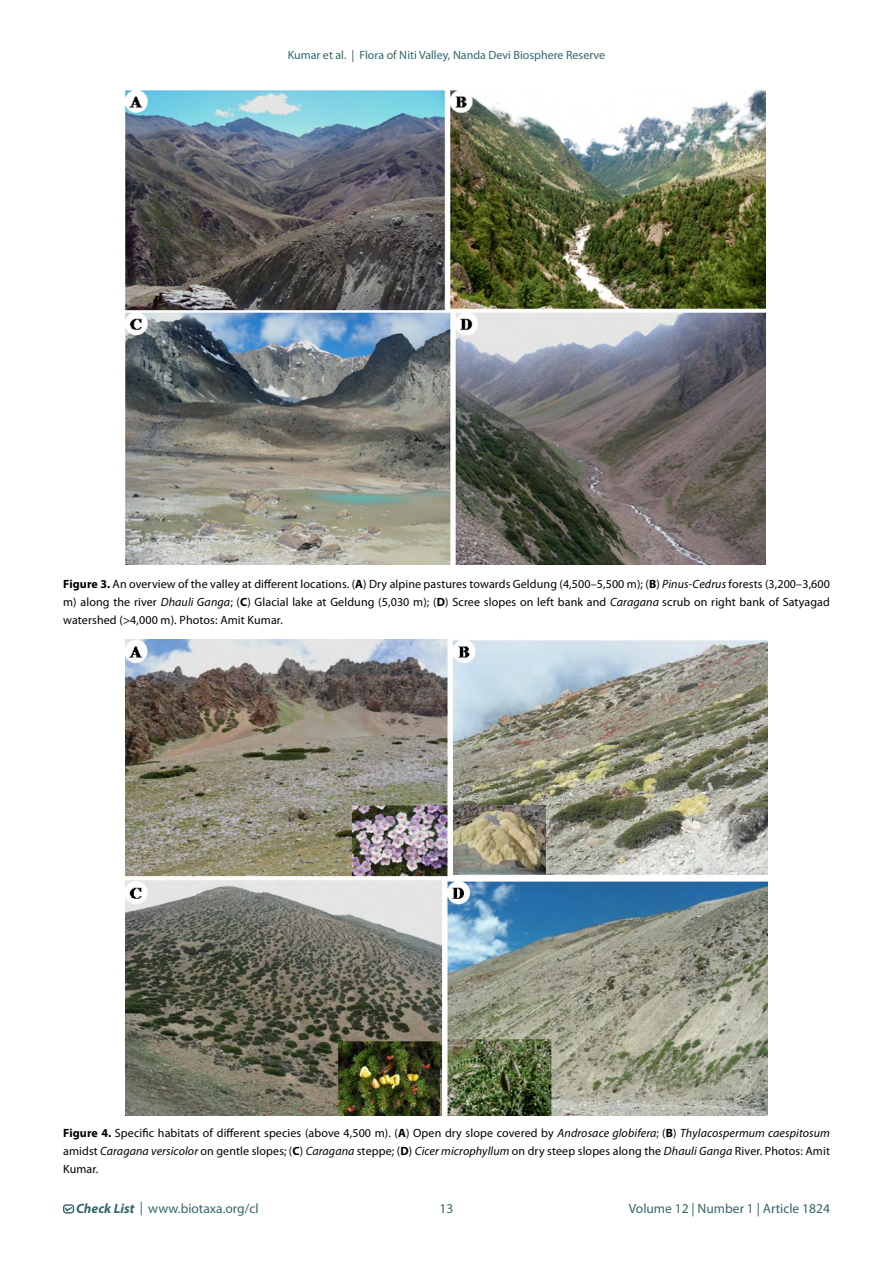
<style>
.page{position:relative;width:893px;height:1263px;background:#fff}
.page>*{position:absolute;margin:0;border:0;box-sizing:border-box;transform-origin:0 0}
.t1{font:13.5px "Myriad Pro";color:#336769}
.t2{font:12px/18px "Myriad Pro";letter-spacing:.01em;color:#000;text-align:justify}
.t3{font:12px "Myriad Pro";color:#336769}
.s1{font-weight:700}
.s2{font-style:italic}
.s3{font-weight:700;font-style:italic}
</style>
<div class="page">
<div style="left:63px;top:1204px;width:11px;height:9px;border:1px solid #336767;border-radius:2px"></div>
<svg style="left:64px;top:1206px;width:9px;height:6px"></svg>
<img style="left:125px;top:640px;width:643px;height:475px">
<img style="left:125px;top:90px;width:641px;height:474px">
<p class="t3" style="left:288px;top:47px;width:319px">Kumar et al. | Flora of Niti Valley, Nanda Devi Biosphere Reserve</p>
<p class="t2" style="left:63px;top:575px;width:768px"><span class="s1">Figure 3.</span> An overview of the valley at different locations. (<span class="s1">A</span>) Dry alpine pastures towards Geldung (4,500–5,500 m); (<span class="s1">B</span>) <span class="s2">Pinus-Cedrus</span> forests (3,200–3,600 m) along the river <span class="s2">Dhauli Ganga</span>; (<span class="s1">C</span>) Glacial lake at Geldung (5,030 m); (<span class="s1">D</span>) Scree slopes on left bank and <span class="s2">Caragana</span> scrub on right bank of Satyagad watershed (&gt;4,000 m). Photos: Amit Kumar.</p>
<p class="t2" style="left:63px;top:1124px;width:768px"><span class="s1">Figure 4.</span> Specific habitats of different species (above 4,500 m). (<span class="s1">A</span>) Open dry slope covered by <span class="s2">Androsace globifera</span>; (<span class="s1">B</span>) <span class="s2">Thylacospermum caespitosum </span>amidst <span class="s2">Caragana versicolor</span> on gentle slopes; (<span class="s1">C</span>) <span class="s2">Caragana</span> steppe; (<span class="s1">D</span>) <span class="s2">Cicer microphyllum</span> on dry steep slopes along the <span class="s2">Dhauli Ganga</span> River. Photos: Amit Kumar.</p>
<p class="t1" style="left:76px;top:1200px;width:184px"><span class="s3">Check List</span> | www.biotaxa.org/cl</p>
<p class="t1" style="left:440px;top:1200px;width:15px">13</p>
<p class="t1" style="left:629px;top:1200px;width:203px">Volume 12 | Number 1 | Article 1824</p>
</div>
